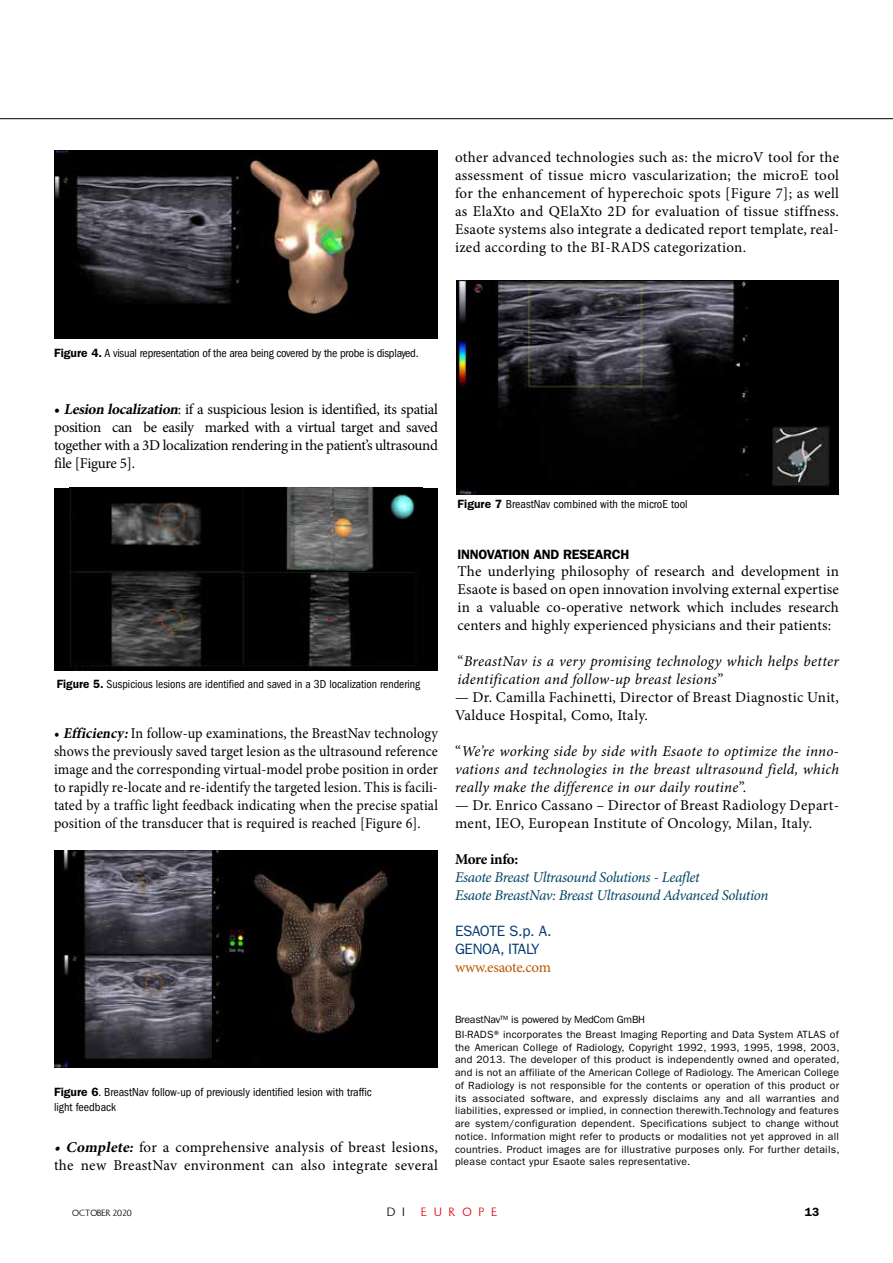
<style>
.page{position:relative;width:893px;height:1263px;background:#fff}
.page>*{position:absolute;margin:0;border:0;box-sizing:border-box;transform-origin:0 0}
.t1{font:15px/18px "Minion Pro";letter-spacing:.015em;color:#000;text-align:justify}
.t2{font:15px/18px "Minion Pro";letter-spacing:.015em;color:#000;text-align:justify;scale:.94 1}
.t3{font:italic 15px/18px "Minion Pro";letter-spacing:.015em;color:#000}
.t4{font:italic 15px/18px "Minion Pro";letter-spacing:-.025em;color:#004563}
.t5{font:15px/18px "ITC Franklin Gothic Std";letter-spacing:-.02em;color:#053971}
.t6{font:15px "Minion Pro";letter-spacing:-.02em;color:#ba5802}
.t7{font:700 15px "Minion Pro";letter-spacing:-.03em;color:#000}
.t8{font:600 13.5px "ITC Franklin Gothic Std";letter-spacing:-.02em;color:#000}
.t9{font:condensed 12px/15px "ITC Franklin Gothic Std";color:#000}
.t10{font:condensed 12px "ITC Franklin Gothic Std";letter-spacing:-.02em;color:#000}
.t11{font:12px "OPTI Susan";letter-spacing:.6em;color:#e30613}
.t12{font:12px "OPTI Susan";color:#000}
.t13{font:600 12px "ITC Franklin Gothic Std";color:#000}
.t14{font:10.5px/12.8px "ITC Franklin Gothic Std";letter-spacing:.02em;color:#000}
.t15{font:9px "OPTI Susan";color:#000}
.s1{font-weight:600;font-stretch:normal}
.s2{font-weight:700}
.s3{font-weight:700;font-style:italic}
.s4{font-style:normal}
</style>
<div class="page">
<hr style="left:0;top:118px;width:893px;height:1px;background:#000">
<img style="left:54px;top:150px;width:384px;height:188px">
<div style="left:54px;top:488px;width:384px;height:183px;background:#000"></div>
<img style="left:69px;top:488px;width:346px;height:183px">
<img style="left:456px;top:281px;width:383px;height:213px">
<img style="left:54px;top:850px;width:384px;height:217px">
<p class="t1" style="left:455px;top:148px;width:386px">other advanced technologies such as: the microV tool for the assessment of tissue micro vascularization; the microE tool for the enhancement of hyperechoic spots [Figure 7]; as well as ElaXto and QElaXto 2D for evaluation of tissue stiffness.<br>Esaote systems also integrate a dedicated report template, real&shy;ized according to the BI-RADS categorization.</p>
<p class="t10" style="left:54px;top:346px;width:366px"><span class="s1">Figure 4.</span> A visual representation of the area being covered by the probe is displayed.</p>
<p class="t1" style="left:54px;top:400px;width:386px"><span class="s2">•</span> <span class="s3">Lesion localization</span>: if a suspicious lesion is identified, its spatial position can be easily marked with a virtual target and saved together with a 3D localization rendering in the patient’s ultrasound file [Figure 5].</p>
<p class="t9" style="left:57px;top:677px;width:365px"><span class="s1">Figure 5.</span> Suspicious lesions are identified and saved in a 3D localization rendering</p>
<p class="t2" style="left:54px;top:724px;width:410px">• <span class="s3">Efficiency:</span>In follow-up examinations, the BreastNav technology shows the previously saved target lesion as the ultrasound reference image and the corresponding virtual-model probe position in order to rapidly re-locate and re-identify the targeted lesion. This is facili&shy;tated by a traffic light feedback indicating when the precise spatial position of the transducer that is required is reached [Figure 6].</p>
<p class="t9" style="left:457px;top:497px;width:232px"><span class="s1">Figure 7</span> BreastNav combined with the microE tool</p>
<p class="t8" style="left:457px;top:546px;width:173px">INNOVATION AND RESEARCH</p>
<p class="t1" style="left:457px;top:562px;width:383px">The underlying philosophy of research and development in Esaote is based on open innovation involving external expertise in a valuable co-operative network which includes research centers and highly experienced physicians and their patients:</p>
<p class="t3" style="left:457px;top:653px;width:383px"><span class="s4">“</span>BreastNav is a very promising technology which helps better identification and follow-up breast lesions<span class="s4">”</span></p>
<p class="t1" style="left:455px;top:688px;width:385px">— Dr. Camilla Fachinetti, Director of Breast Diagnostic Unit,<br>Valduce Hospital, Como, Italy.</p>
<p class="t3" style="left:455px;top:743px;width:385px;text-align:justify"><span class="s4">“</span>We’re working side by side with Esaote to optimize the inno&shy;vations and technologies in the breast ultrasound field, which really make the difference in our daily routine<span class="s4">”.</span></p>
<p class="t1" style="left:455px;top:796px;width:386px">— Dr. Enrico Cassano – Director of Breast Radiology Depart&shy;ment, IEO, European Institute of Oncology, Milan, Italy.</p>
<p class="t7" style="left:455px;top:850px;width:65px">More info:</p>
<p class="t4" style="left:455px;top:869px;width:315px">Esaote Breast Ultrasound Solutions - Leaflet<br>Esaote BreastNav: Breast Ultrasound Advanced Solution</p>
<p class="t5" style="left:455px;top:922px;width:98px">ESAOTE S.p. A.<br>GENOA, ITALY</p>
<p class="t6" style="left:455px;top:957px;width:97px">www.esaote.com</p>
<p class="t9" style="left:54px;top:1084px;width:319px"><span class="s1">Figure 6</span>. BreastNav follow-up of previously identified lesion with traffic light feedback</p>
<p class="t1" style="left:54px;top:1138px;width:385px"><span class="s3">• Complete:</span> for a comprehensive analysis of breast lesions, the new BreastNav environment can also integrate several</p>
<p class="t14" style="left:455px;top:1012px;width:385px;line-height:14.9px">BreastNav<sup>TM</sup> is powered by MedCom GmBH<br>BI-RADS® incorporates the Breast Imaging Reporting and Data System ATLAS of</p>
<p class="t14" style="left:455px;top:1041px;width:386px;text-align:justify">the American College of Radiology, Copyright 1992, 1993, 1995, 1998, 2003, and 2013. The developer of this product is independently owned and operated, and is not an affiliate of the American College of Radiology. The American College of Radiology is not responsible for the contents or operation of this product or its associated software, and expressly disclaims any and all warranties and liabilities, expressed or implied, in connection therewith.Technology and features are system/configuration dependent. Specifications subject to change without notice. Information might refer to products or modalities not yet approved in all countries. Product images are for illustrative purposes only. For further details, please contact ypur Esaote sales representative.</p>
<p class="t15" style="left:72px;top:1208px;width:61px">OCTOBER 2020</p>
<p class="t12" style="left:387px;top:1205px;width:19px">D I</p>
<p class="t11" style="left:421px;top:1205px;width:77px">EUROPE</p>
<p class="t13" style="left:805px;top:1205px;width:16px">13</p>
</div>
